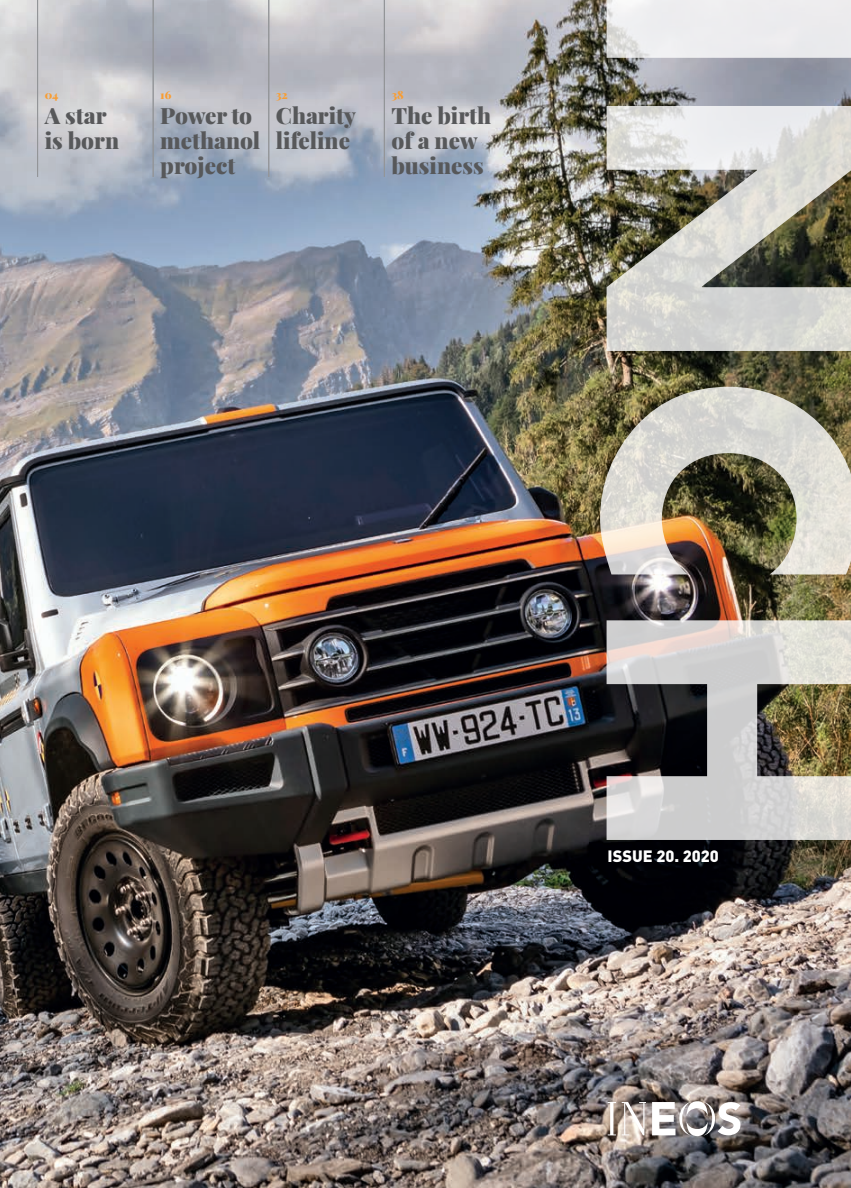
<style>
.page{position:relative;width:851px;height:1188px;background:#fff}
.page>*{position:absolute;margin:0;border:0;box-sizing:border-box;transform-origin:0 0}
.t1{font:900 22.5px/25px "Playfair Display";color:#57585a}
.t2{font:900 16.25px "FFDIN";color:#fff}
.t3{font:900 11.25px "Playfair Display";color:#f89d33}
</style>
<div class="page">
<img style="left:0;top:0;width:850px;height:1187px">
<img style="left:600px;top:0;width:250px;height:839px">
<svg style="left:652px;top:1100px;width:88px;height:35px"></svg>
<svg style="left:607px;top:1101px;width:39px;height:33px"></svg>
<hr style="left:37px;top:0;width:1px;height:177px;background:#939598">
<hr style="left:153px;top:0;width:1px;height:177px;background:#939598">
<hr style="left:268px;top:0;width:1px;height:177px;background:#939598">
<hr style="left:384px;top:0;width:1px;height:177px;background:#939598">
<p class="t3" style="left:45px;top:86px;width:15px">04</p>
<p class="t1" style="left:45px;top:101px;width:76px">A star is born</p>
<p class="t3" style="left:160px;top:86px;width:13px">16</p>
<p class="t1" style="left:160px;top:101px;width:101px">Power to methanol project</p>
<p class="t3" style="left:276px;top:86px;width:13px">32</p>
<p class="t1" style="left:276px;top:101px;width:82px">Charity lifeline</p>
<p class="t3" style="left:391px;top:86px;width:14px">38</p>
<p class="t1" style="left:391px;top:101px;width:101px">The birth of a new business</p>
<p class="t2" style="left:607px;top:845px;width:113px">ISSUE 20. 2020</p>
</div>
